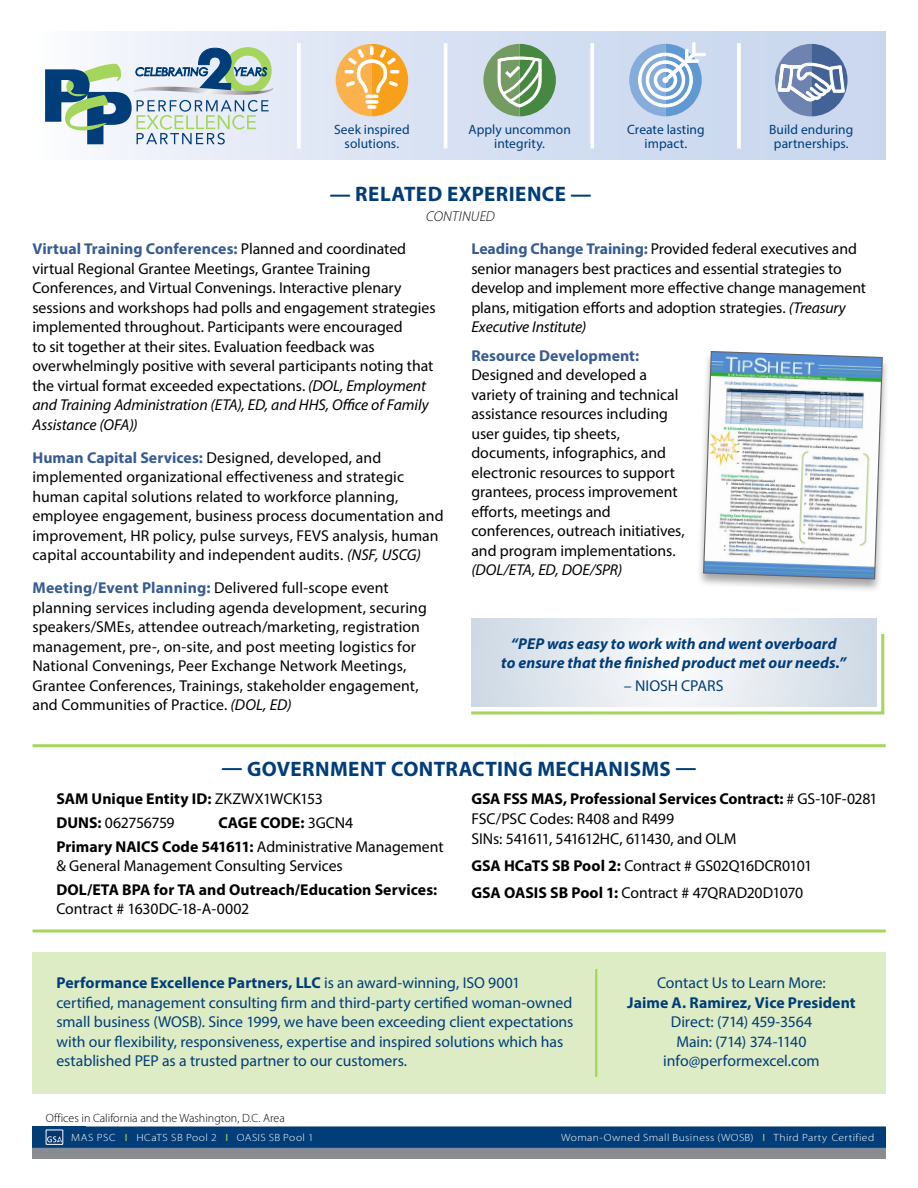
<style>
.page{position:relative;width:918px;height:1188px;background:#fff}
.page>*{position:absolute;margin:0;border:0;box-sizing:border-box;transform-origin:0 0}
.t1{font:700 21px "Myriad Pro";letter-spacing:.02em;color:#003d79}
.t2{font:15.75px/19.5px "Myriad Pro";color:#000}
.t3{font:15.75px/19.5px "Myriad Pro";letter-spacing:-.005em;color:#003d79}
.t4{font:700 15.75px/24.3px "Myriad Pro";letter-spacing:.005em;color:#000}
.t5{font:italic 700 15.75px/19.5px "Myriad Pro";letter-spacing:.005em;color:#003d79;text-align:center}
.t6{font:700 15.75px "Myriad Pro";letter-spacing:.005em;color:#003d79}
.t7{font:700 15.75px "Myriad Pro";letter-spacing:.005em;color:#385c92}
.t8{font:italic 15.75px "Myriad Pro";color:#000}
.t9{font:italic 300 14.25px "Myriad Pro";color:#000}
.t10{font:13.5px/14px "Myriad Pro";letter-spacing:.005em;color:#003d79;text-align:center}
.t11{font:300 12px "Myriad Pro";color:#000}
.t12{font:300 10.5px "Myriad Pro";letter-spacing:.035em;color:#fff;scale:1.1 1}
.s1{font-weight:700;color:#385c92}
.s2{font-style:italic}
.s3{font-weight:400}
.s4{font-weight:700}
.s5{font-weight:400;color:#a4d55d}
</style>
<div class="page">
<div style="left:32px;top:32px;width:854px;height:128px;background:linear-gradient(to right,#f4f6fb,#c2d2ec)"></div>
<svg style="left:483px;top:44px;width:73px;height:72px;background:#8eb28d"></svg>
<svg style="left:336px;top:44px;width:72px;height:72px;background:#f4c076"></svg>
<div style="left:692px;top:42px;width:3px;height:14px;border:1px solid #fff"></div>
<div style="left:692px;top:53px;width:14px;height:3px;border:1px solid #fff"></div>
<svg style="left:629px;top:43px;width:76px;height:73px"></svg>
<svg style="left:775px;top:44px;width:73px;height:72px"></svg>
<svg style="left:45px;top:47px;width:228px;height:98px"></svg>
<hr style="left:297px;top:43px;width:4px;height:105px;background:#fff">
<hr style="left:737px;top:43px;width:4px;height:105px;background:#fff">
<svg style="left:590px;top:43px;width:4px;height:105px"></svg>
<hr style="left:444px;top:43px;width:3px;height:105px;background:#fff">
<img style="left:32px;top:1127px;width:854px;height:32px">
<div style="left:80px;top:1129px;width:806px;height:18px;background:#003d79"></div>
<div style="left:32px;top:1127px;width:54px;height:20px;background:#023d75"></div>
<img style="left:48px;top:1135px;width:13px;height:8px">
<div style="left:46px;top:1130px;width:17px;height:15px;border:1px solid #fff"></div>
<div style="left:32px;top:952px;width:854px;height:142px;background:#ddecc4"></div>
<hr style="left:595px;top:969px;width:2px;height:108px;background:#a4d55d">
<div style="left:696px;top:350px;width:194px;height:244px;background:#000;opacity:.35"></div>
<svg style="left:702px;top:350px;width:181px;height:230px"></svg>
<hr style="left:33px;top:744px;width:853px;height:3px;background:#a4d55d">
<hr style="left:33px;top:930px;width:853px;height:3px;background:#a4d55d">
<svg style="left:471px;top:618px;width:405px;height:13px"></svg>
<svg style="left:471px;top:631px;width:414px;height:84px"></svg>
<p class="t10" style="left:334px;top:122px;width:77px">Seek inspired solutions.</p>
<p class="t10" style="left:468px;top:122px;width:104px">Apply uncommon integrity.</p>
<p class="t10" style="left:627px;top:122px;width:79px">Create lasting impact.</p>
<p class="t10" style="left:769px;top:122px;width:86px">Build enduring partnerships.</p>
<h1 class="t1" style="left:330px;top:180px;width:52px">— Related</h1>
<h1 class="t1" style="left:447px;top:180px;width:13px">experience</h1>
<h1 class="t1" style="left:570px;top:180px;width:22px">—</h1>
<p class="t9" style="left:426px;top:207px;width:9px">CONTINUED</p>
<p class="t2" style="left:32px;top:239px;width:405px"><span class="s1">Virtual Training Conferences:</span> Planned and coordinated virtual Regional Grantee Meetings, Grantee Training Conferences, and Virtual Convenings. Interactive plenary sessions and workshops had polls and engagement strategies implemented throughout. Participants were encouraged<br>to sit together at their sites. Evaluation feedback was overwhelmingly positive with several participants noting that the virtual format exceeded expectations. <span class="s2">(DOL, Employment and Training Administration (ETA), ED, and HHS, Office of Family Assistance (OFA))</span></p>
<p class="t2" style="left:32px;top:447px;width:413px"><span class="s1">Human Capital Services:</span> Designed, developed, and implemented organizational effectiveness and strategic human capital solutions related to workforce planning, employee engagement, business process documentation and improvement, HR policy, pulse surveys, FEVS analysis, human capital accountability and independent audits. <span class="s2">(NSF, USCG)</span></p>
<p class="t2" style="left:32px;top:578px;width:396px"><span class="s1">Meeting/Event Planning:</span> Delivered full-scope event planning services including agenda development, securing speakers/SMEs, attendee outreach/marketing, registration management, pre-, on-site, and post meeting logistics for National Convenings, Peer Exchange Network Meetings, Grantee Conferences, Trainings, stakeholder engagement, and Communities of Practice. <span class="s2">(DOL, ED)</span></p>
<p class="t2" style="left:471px;top:239px;width:396px"><span class="s1">Leading Change Training:</span> Provided federal executives and senior managers best practices and essential strategies to develop and implement more effective change management plans, mitigation efforts and adoption strategies. <span class="s2">(Treasury Executive Institute)</span></p>
<p class="t7" style="left:471px;top:345px;width:169px">Resource Development:</p>
<p class="t2" style="left:471px;top:365px;width:215px">Designed and developed a variety of training and technical assistance resources including user guides, tip sheets, documents, infographics, and electronic resources to support grantees, process improvement efforts, meetings and conferences, outreach initiatives, and program implementations.</p>
<p class="t8" style="left:471px;top:560px;width:152px">(DOL/ETA, ED, DOE/SPR)</p>
<p class="t5" style="left:501px;top:633px;width:346px">“PEP was easy to work with and went overboard<br>to ensure that the finished product met our needs.”</p>
<p class="t3" style="left:624px;top:675px;width:101px">– NIOSH CPARS</p>
<h1 class="t1" style="left:221px;top:755px;width:477px">— GOVERNMENT CONTRACTING MECHANISMS —</h1>
<p class="t4" style="left:56px;top:786px;width:268px">SAM Unique Entity ID: <span class="s3">ZKZWX1WCK153<br></span>DUNS: <span class="s3">062756759</span></p>
<p class="t2" style="left:471px;top:788px;width:408px;line-height:20.2px"><span class="s4">GSA FSS MAS, Professional Services Contract:</span> # GS-10F-0281<br>FSC/PSC Codes: R408 and R499<br>SINs: 541611, 541612HC, 611430, and OLM</p>
<p class="t2" style="left:471px;top:852px;width:342px;line-height:27px"><span class="s4">GSA HCaTS SB Pool 2:</span> Contract # GS02Q16DCR0101<br><span class="s4">GSA OASIS SB Pool 1:</span> Contract # 47QRAD20D1070</p>
<p class="t4" style="left:56px;top:810px;width:389px;text-indent:162px">CAGE CODE: <span class="s3">3GCN4<br></span>Primary NAICS Code 541611: <span class="s3">Administrative Management</span></p>
<p class="t2" style="left:56px;top:856px;width:288px">&amp; General Management Consulting Services</p>
<p class="t4" style="left:56px;top:878px;width:382px">DOL/ETA BPA for TA and Outreach/Education Services:</p>
<p class="t2" style="left:56px;top:899px;width:194px">Contract # 1630DC-18-A-0002</p>
<p class="t3" style="left:56px;top:973px;width:519px"><span class="s4">Performance Excellence Partners, LLC</span> is an award-winning, ISO 9001 certified, management consulting firm and third-party certified woman-owned small business (WOSB). Since 1999, we have been exceeding client expectations with our flexibility, responsiveness, expertise and inspired solutions which has established PEP as a trusted partner to our customers.</p>
<p class="t3" style="left:657px;top:973px;width:170px">Contact Us to Learn More:</p>
<p class="t6" style="left:627px;top:992px;width:230px">Jaime A. Ramirez, Vice President</p>
<p class="t3" style="left:663px;top:1012px;width:158px;text-align:center">Direct: (714) 459-3564<br>Main: (714) 374-1140 info@performexcel.com</p>
<p class="t11" style="left:46px;top:1112px;width:240px">Offices in California and the Washington, D.C. Area</p>
<p class="t12" style="left:71px;top:1131px;width:222px">MAS psc <span class="s5">Ι</span> HCaTS SB Pool 2 <span class="s5">Ι</span> OASIS SB Pool 1</p>
<p class="t12" style="left:561px;top:1131px;width:286px">Woman-Owned Small Business (WOSB) <span class="s5">Ι</span> Third Party Certified</p>
</div>
